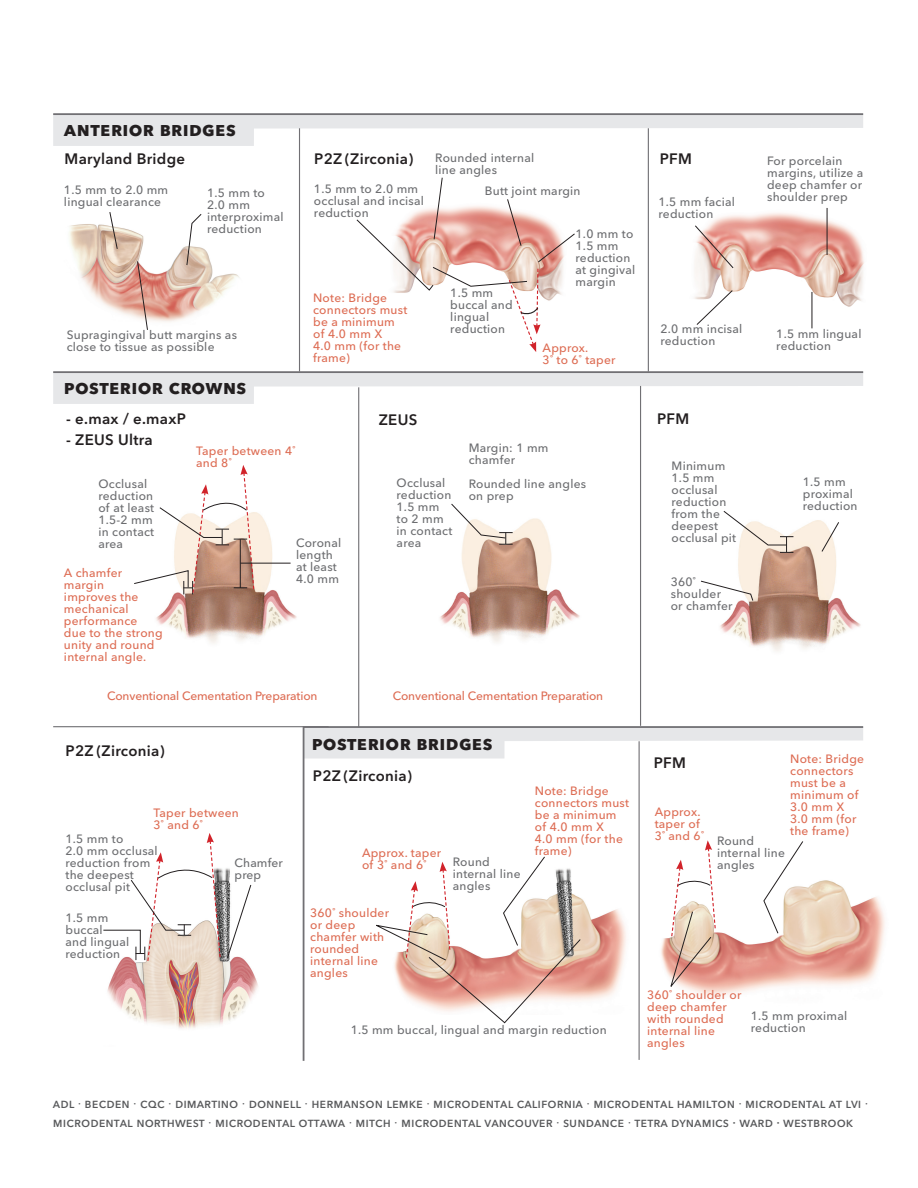
<style>
.page{position:relative;width:918px;height:1188px;background:#fff}
.page>*{position:absolute;margin:0;border:0;box-sizing:border-box;transform-origin:0 0}
.t1{font:700 19.5px "Avenir Next LT Pro";letter-spacing:.02em;color:#231f20}
.t2{font:600 15px "Avenir Next LT Pro";letter-spacing:.02em;color:#231f20}
.t3{font:500 13.5px/19.2px "Avenir Next LT Pro";color:#57585a}
.t4{font:500 12px/12px "Avenir Next LT Pro";letter-spacing:.02em;color:#6c6d70}
.t5{font:500 12px/12px "Avenir Next LT Pro";letter-spacing:.02em;color:#dd6c53}
.t6{font:500 12px "Avenir Next LT Pro";letter-spacing:-.01em;color:#dd6c53}
.s1{font-weight:400}
</style>
<div class="page">
<img style="left:107px;top:962px;width:151px;height:67px">
<img style="left:156px;top:512px;width:141px;height:131px">
<svg style="left:53px;top:115px;width:810px;height:31px"></svg>
<svg style="left:53px;top:373px;width:810px;height:31px"></svg>
<img style="left:694px;top:208px;width:170px;height:121px">
<img style="left:69px;top:224px;width:171px;height:98px">
<img style="left:865px;top:897px;width:20px;height:85px">
<svg style="left:109px;top:212px;width:9px;height:38px"></svg>
<svg style="left:137px;top:261px;width:11px;height:69px"></svg>
<svg style="left:186px;top:214px;width:16px;height:52px"></svg>
<hr style="left:53px;top:113px;width:810px;height:2px;background:#717074">
<hr style="left:53px;top:371px;width:810px;height:2px;background:#717074">
<svg style="left:302px;top:725px;width:563px;height:336px"></svg>
<hr style="left:299px;top:128px;width:1px;height:244px;background:#717074">
<hr style="left:639px;top:741px;width:1px;height:319px;background:#717074">
<hr style="left:53px;top:726px;width:276px;height:1px;background:#717074">
<hr style="left:358px;top:387px;width:1px;height:340px;background:#717074">
<hr style="left:640px;top:386px;width:1px;height:340px;background:#717074">
<hr style="left:648px;top:128px;width:1px;height:244px;background:#717074">
<svg style="left:356px;top:177px;width:219px;height:175px"></svg>
<svg style="left:694px;top:225px;width:40px;height:44px"></svg>
<svg style="left:696px;top:290px;width:37px;height:36px"></svg>
<hr style="left:812px;top:292px;width:1px;height:36px;background:#231f20">
<hr style="left:827px;top:208px;width:1px;height:47px;background:#231f20">
<hr style="left:240px;top:563px;width:51px;height:1px;background:#231f20">
<svg style="left:134px;top:465px;width:121px;height:129px"></svg>
<svg style="left:103px;top:833px;width:149px;height:129px"></svg>
<svg style="left:669px;top:840px;width:47px;height:150px"></svg>
<svg style="left:371px;top:856px;width:210px;height:168px"></svg>
<svg style="left:763px;top:840px;width:41px;height:94px"></svg>
<img style="left:440px;top:518px;width:140px;height:124px">
<svg style="left:451px;top:503px;width:62px;height:42px"></svg>
<img style="left:720px;top:520px;width:141px;height:131px">
<svg style="left:723px;top:511px;width:70px;height:42px"></svg>
<svg style="left:821px;top:521px;width:19px;height:31px"></svg>
<svg style="left:701px;top:580px;width:53px;height:22px"></svg>
<p class="t1" style="left:64px;top:118px;width:173px">anterior bridges</p>
<p class="t2" style="left:65px;top:149px;width:122px">Maryland Bridge</p>
<p class="t2" style="left:314px;top:149px;width:101px">P2Z (Zirconia)</p>
<p class="t2" style="left:660px;top:149px;width:34px">PFM</p>
<p class="t4" style="left:435px;top:152px;width:101px">Rounded internal line angles</p>
<p class="t4" style="left:767px;top:155px;width:77px">For porcelain</p>
<p class="t4" style="left:767px;top:167px;width:98px">margins, utilize a</p>
<p class="t4" style="left:767px;top:179px;width:97px">deep chamfer or</p>
<p class="t4" style="left:767px;top:191px;width:82px">shoulder prep</p>
<p class="t4" style="left:314px;top:183px;width:111px">1.5 mm to 2.0 mm occlusal and incisal reduction</p>
<p class="t4" style="left:64px;top:183px;width:106px">1.5 mm to 2.0 mm lingual clearance</p>
<p class="t4" style="left:485px;top:184px;width:97px">Butt joint margin</p>
<p class="t4" style="left:576px;top:228px;width:61px">1.0 mm to<br>1.5 mm reduction at gingival margin</p>
<p class="t4" style="left:450px;top:287px;width:64px">1.5 mm buccal and lingual reduction</p>
<p class="t4" style="left:207px;top:187px;width:59px">1.5 mm to</p>
<p class="t4" style="left:207px;top:199px;width:44px">2.0 mm</p>
<p class="t4" style="left:207px;top:211px;width:78px">interproximal reduction</p>
<p class="t4" style="left:659px;top:195px;width:78px">1.5 mm facial</p>
<p class="t4" style="left:659px;top:207px;width:56px">reduction</p>
<p class="t5" style="left:313px;top:292px;width:96px">Note: Bridge connectors must be a minimum of 4.0 mm X<br>4.0 mm (for the frame)</p>
<p class="t4" style="left:661px;top:323px;width:83px">2.0 mm incisal</p>
<p class="t4" style="left:661px;top:335px;width:56px">reduction</p>
<p class="t4" style="left:776px;top:327px;width:87px">1.5 mm lingual</p>
<p class="t4" style="left:776px;top:339px;width:56px">reduction</p>
<p class="t4" style="left:67px;top:329px;width:172px">Supragingival butt margins as close to tissue as possible</p>
<p class="t5" style="left:543px;top:341px;width:47px">Approx.</p>
<p class="t5" style="left:543px;top:353px;width:74px">3˚ to 6˚ taper</p>
<p class="t1" style="left:64px;top:375px;width:184px">posterior crowns</p>
<p class="t2" style="left:66px;top:410px;width:121px">- e.max / e.maxP</p>
<p class="t2" style="left:66px;top:431px;width:88px">- ZEUS Ultra</p>
<p class="t4" style="left:98px;top:478px;width:57px">Occlusal reduction of at least<br>1.5-2 mm in contact area</p>
<p class="t5" style="left:64px;top:567px;width:60px">A chamfer</p>
<p class="t5" style="left:64px;top:579px;width:42px">margin</p>
<p class="t5" style="left:64px;top:591px;width:76px">improves the mechanical</p>
<p class="t5" style="left:64px;top:615px;width:75px">performance</p>
<p class="t5" style="left:64px;top:627px;width:100px">due to the strong unity and round internal angle.</p>
<p class="t5" style="left:196px;top:445px;width:101px">Taper between 4˚ and 8˚</p>
<p class="t4" style="left:296px;top:537px;width:47px">Coronal length</p>
<p class="t4" style="left:296px;top:561px;width:42px">at least</p>
<p class="t4" style="left:296px;top:573px;width:44px">4.0 mm</p>
<p class="t6" style="left:107px;top:688px;width:212px">Conventional Cementation Preparation</p>
<p class="t2" style="left:379px;top:410px;width:40px">ZEUS</p>
<p class="t4" style="left:397px;top:477px;width:56px">Occlusal reduction</p>
<p class="t4" style="left:397px;top:501px;width:44px">1.5 mm</p>
<p class="t4" style="left:397px;top:513px;width:49px">to 2 mm</p>
<p class="t4" style="left:397px;top:525px;width:57px">in contact area</p>
<p class="t4" style="left:469px;top:442px;width:81px">Margin: 1 mm</p>
<p class="t4" style="left:469px;top:454px;width:48px">chamfer</p>
<p class="t4" style="left:469px;top:478px;width:119px">Rounded line angles on prep</p>
<p class="t6" style="left:393px;top:688px;width:212px">Conventional Cementation Preparation</p>
<p class="t2" style="left:66px;top:741px;width:101px">P2Z (Zirconia)</p>
<p class="t5" style="left:154px;top:807px;width:87px">Taper between<br>3˚ and 6˚</p>
<p class="t4" style="left:65px;top:833px;width:59px">1.5 mm to</p>
<p class="t4" style="left:65px;top:845px;width:94px">2.0 mm occlusal reduction from the deepest</p>
<p class="t4" style="left:65px;top:881px;width:66px">occlusal pit</p>
<p class="t4" style="left:65px;top:912px;width:44px">1.5 mm</p>
<p class="t4" style="left:65px;top:924px;width:39px">buccal</p>
<p class="t4" style="left:65px;top:936px;width:65px">and lingual</p>
<p class="t4" style="left:65px;top:948px;width:56px">reduction</p>
<p class="t4" style="left:235px;top:857px;width:50px">Chamfer</p>
<p class="t4" style="left:235px;top:869px;width:28px">prep</p>
<p class="t1" style="left:312px;top:731px;width:182px">posterior bridges</p>
<p class="t2" style="left:313px;top:767px;width:101px">P2Z (Zirconia)</p>
<p class="t5" style="left:362px;top:847px;width:81px">Approx. taper of 3˚ and 6˚</p>
<p class="t5" style="left:310px;top:907px;width:80px">360˚ shoulder or deep</p>
<p class="t5" style="left:310px;top:931px;width:76px">chamfer with rounded</p>
<p class="t5" style="left:310px;top:955px;width:69px">internal line angles</p>
<p class="t4" style="left:453px;top:856px;width:69px">Round internal line angles</p>
<p class="t5" style="left:535px;top:785px;width:96px">Note: Bridge connectors must be a minimum of 4.0 mm X<br>4.0 mm (for the frame)</p>
<p class="t4" style="left:351px;top:1024px;width:257px">1.5 mm buccal, lingual and margin reduction</p>
<p class="t2" style="left:657px;top:410px;width:34px">PFM</p>
<p class="t4" style="left:672px;top:460px;width:55px">Minimum</p>
<p class="t4" style="left:672px;top:472px;width:44px">1.5 mm</p>
<p class="t4" style="left:672px;top:484px;width:47px">occlusal</p>
<p class="t4" style="left:672px;top:496px;width:56px">reduction</p>
<p class="t4" style="left:672px;top:508px;width:50px">from the</p>
<p class="t4" style="left:672px;top:520px;width:48px">deepest</p>
<p class="t4" style="left:672px;top:532px;width:66px">occlusal pit</p>
<p class="t4" style="left:671px;top:576px;width:27px">360˚</p>
<p class="t4" style="left:671px;top:588px;width:52px">shoulder</p>
<p class="t4" style="left:671px;top:600px;width:63px">or chamfer</p>
<p class="t4" style="left:803px;top:476px;width:56px">1.5 mm proximal reduction</p>
<p class="t2" style="left:654px;top:754px;width:34px">PFM</p>
<p class="t5" style="left:655px;top:806px;width:51px">Approx. taper of<br>3˚ and 6˚</p>
<p class="t5" style="left:790px;top:753px;width:75px">Note: Bridge connectors must be a minimum of<br>3.0 mm X</p>
<p class="t5" style="left:790px;top:813px;width:68px">3.0 mm (for the frame)</p>
<p class="t4" style="left:717px;top:835px;width:69px">Round internal line angles</p>
<p class="t5" style="left:647px;top:989px;width:96px">360˚ shoulder or deep chamfer with rounded internal line angles</p>
<p class="t4" style="left:751px;top:1010px;width:98px">1.5 mm proximal reduction</p>
<p class="t3" style="left:53px;top:1094px;width:817px">adl <span class="s1">·</span> becden <span class="s1">·</span> cqc <span class="s1">·</span> dimartino <span class="s1">·</span> donnell <span class="s1">·</span> hermanson lemke <span class="s1">·</span> microdental california <span class="s1">·</span> microdental hamilton <span class="s1">·</span> microdental at lvi <span class="s1">· </span>microdental northwest <span class="s1">·</span> microdental ottawa <span class="s1">·</span> mitch <span class="s1">·</span> microdental vancouver <span class="s1">·</span> sundance <span class="s1">·</span> tetra dynamics · ward · westbrook</p>
</div>
